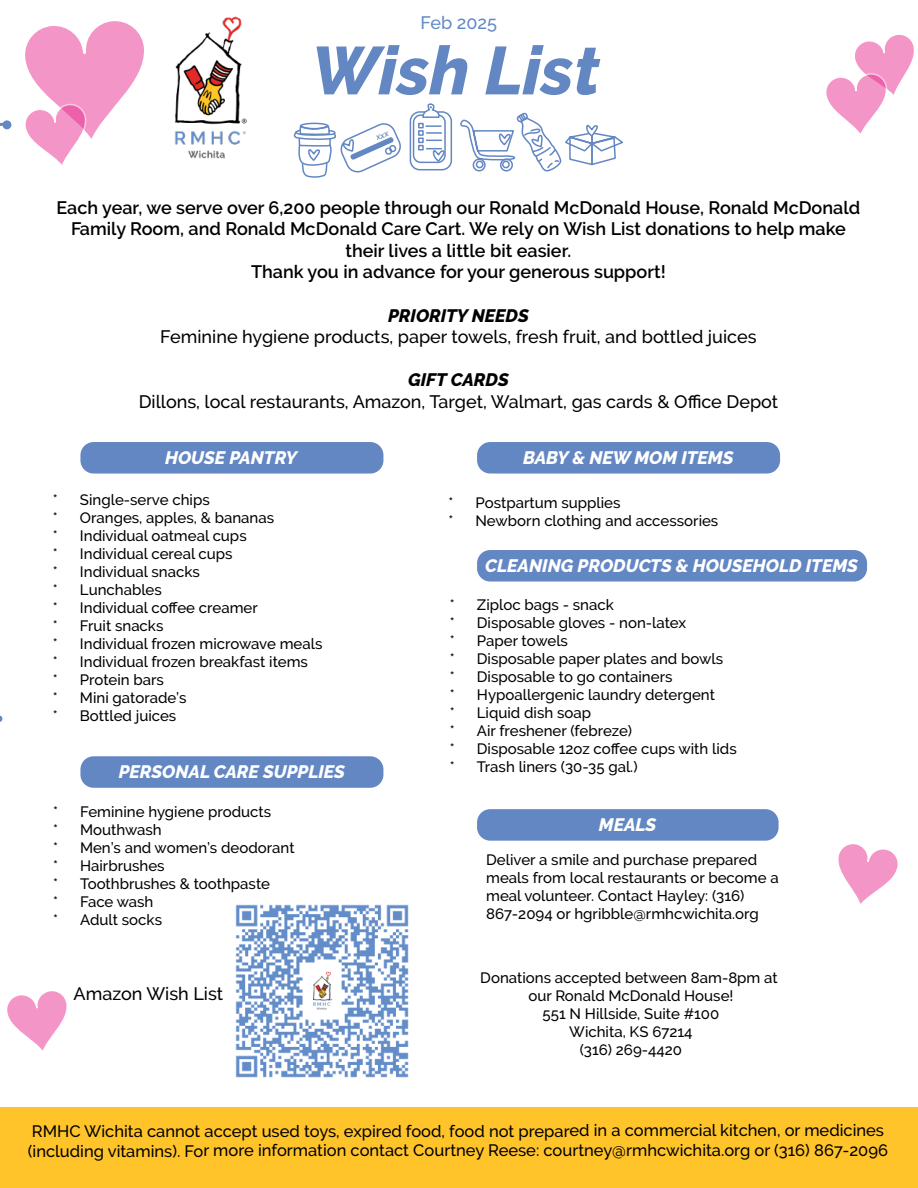
<style>
.page{position:relative;width:918px;height:1188px;background:#fff}
.page>*{position:absolute;margin:0;border:0;box-sizing:border-box;transform-origin:0 0}
.t1{font:italic 800 67.5px "Raleway";color:#6387c3}
.t2{font:600 18px/21.6px "Raleway";color:#000;text-align:center}
.t3{font:500 18px "Raleway";color:#000}
.t4{font:italic 800 18px "Raleway";color:#fff}
.t5{font:italic 800 18px "Raleway";color:#000}
.t6{font:500 18px "Raleway";color:#6389c5}
.t7{font:500 16.5px/19.8px "Raleway";color:#000}
.t8{font:500 15px/18px "Raleway";color:#000}
</style>
<div class="page">
<div style="left:2px;top:120px;width:9px;height:9px;background:#6389c5;border-radius:50%"></div>
<svg style="left:460px;top:112px;width:164px;height:60px"></svg>
<div style="left:410px;top:111px;width:42px;height:59px;border:2px solid #6387c3;border-radius:9px"></div>
<div style="left:413px;top:114px;width:33px;height:49px;border:2px solid #6387c3;border-radius:7px"></div>
<svg style="left:418px;top:103px;width:30px;height:60px"></svg>
<div style="left:0;top:1107px;width:918px;height:81px;background:#ffc429"></div>
<svg style="left:25px;top:21px;width:113px;height:144px"></svg>
<svg style="left:838px;top:844px;width:60px;height:60px"></svg>
<svg style="left:7px;top:991px;width:60px;height:60px"></svg>
<svg style="left:826px;top:35px;width:88px;height:99px"></svg>
<svg style="left:0;top:715px;width:2px;height:7px"></svg>
<div style="left:80px;top:442px;width:303px;height:32px;background:#6387c3;border-radius:13px"></div>
<div style="left:80px;top:756px;width:303px;height:32px;background:#6387c3;border-radius:13px"></div>
<div style="left:477px;top:442px;width:303px;height:32px;background:#6387c3;border-radius:13px"></div>
<div style="left:477px;top:809px;width:302px;height:32px;background:#6387c3;border-radius:13px"></div>
<div style="left:477px;top:550px;width:390px;height:32px;background:#6387c3;border-radius:13px"></div>
<img style="left:235px;top:904px;width:174px;height:174px">
<img style="left:138px;top:16px;width:109px;height:143px">
<svg style="left:293px;top:122px;width:108px;height:56px"></svg>
<p class="t6" style="left:420px;top:12px;width:78px">Feb 2025</p>
<h1 class="t1" style="left:311px;top:32px;width:290px">Wish List</h1>
<p class="t2" style="left:57px;top:197px;width:805px">Each year, we serve over 6,200 people through our Ronald McDonald House, Ronald McDonald Family Room, and Ronald McDonald Care Cart. We rely on Wish List donations to help make their lives a little bit easier.<br>Thank you in advance for your generous support!</p>
<p class="t5" style="left:388px;top:305px;width:142px">PRIORITY NEEDS</p>
<p class="t3" style="left:160px;top:326px;width:598px">Feminine hygiene products, paper towels, fresh fruit, and bottled juices</p>
<p class="t5" style="left:408px;top:370px;width:102px">GIFT CARDS</p>
<p class="t3" style="left:139px;top:391px;width:641px">Dillons, local restaurants, Amazon, Target, Walmart, gas cards &amp; Office Depot</p>
<p class="t4" style="left:165px;top:447px;width:134px">HOUSE PANTRY</p>
<p class="t4" style="left:523px;top:447px;width:212px">BABY &amp; NEW MOM ITEMS</p>
<p class="t8" style="left:53px;top:490px;width:271px">* Single-serve chips<br>* Oranges, apples, &amp; bananas<br>* Individual oatmeal cups<br>* Individual cereal cups<br>* Individual snacks<br>* Lunchables<br>* Individual coffee creamer<br>* Fruit snacks<br>* Individual frozen microwave meals * Individual frozen breakfast items<br>* Protein bars<br>* Mini gatorade’s<br>* Bottled juices</p>
<p class="t4" style="left:119px;top:762px;width:228px">PERSONAL CARE SUPPLIES</p>
<p class="t8" style="left:53px;top:802px;width:243px">* Feminine hygiene products<br>* Mouthwash<br>* Men’s and women’s deodorant * Hairbrushes<br>* Toothbrushes &amp; toothpaste<br>* Face wash<br>* Adult socks</p>
<p class="t3" style="left:74px;top:983px;width:151px">Amazon Wish List</p>
<p class="t8" style="left:449px;top:494px;width:271px">* Postpartum supplies<br>* Newborn clothing and accessories</p>
<p class="t4" style="left:485px;top:555px;width:374px">CLEANING PRODUCTS &amp; HOUSEHOLD ITEMS</p>
<p class="t8" style="left:450px;top:596px;width:288px">* Ziploc bags - snack<br>* Disposable gloves - non-latex<br>* Paper towels<br>* Disposable paper plates and bowls<br>* Disposable to go containers<br>* Hypoallergenic laundry detergent<br>* Liquid dish soap<br>* Air freshener (febreze)<br>* Disposable 12oz coffee cups with lids * Trash liners (30-35 gal.)</p>
<p class="t4" style="left:599px;top:815px;width:59px">MEALS</p>
<p class="t8" style="left:486px;top:851px;width:294px">Deliver a smile and purchase prepared meals from local restaurants or become a meal volunteer. Contact Hayley: (316)<br>867-2094 or hgribble@rmhcwichita.org</p>
<p class="t8" style="left:480px;top:969px;width:299px;text-align:center">Donations accepted between 8am-8pm at our Ronald McDonald House!<br>551 N Hillside, Suite #100<br>Wichita, KS 67214<br>(316) 269-4420</p>
<p class="t7" style="left:28px;top:1121px;width:862px">RMHC Wichita cannot accept used toys, expired food, food not prepared in a commercial kitchen, or medicines (including vitamins). For more information contact Courtney Reese: courtney@rmhcwichita.org or (316) 867-2096</p>
</div>
